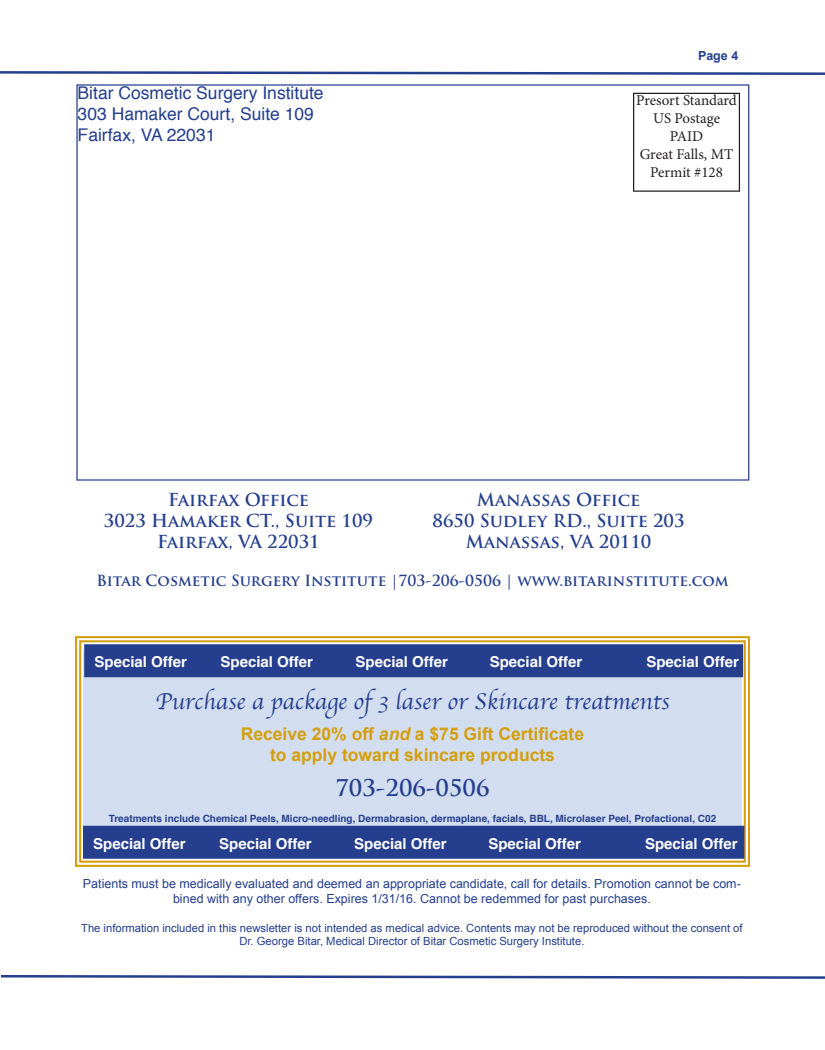
<style>
.page{position:relative;width:825px;height:1050px;background:#fff}
.page>*{position:absolute;margin:0;border:0;box-sizing:border-box;transform-origin:0 0}
.t1{font:23.75px "Apple Chancery";color:#253f8e}
.t2{font:700 22.5px "Trajan Pro";color:#253f8e}
.t3{font:700 17.5px/21px "Trajan Pro";color:#253f8e;text-align:center}
.t4{font:17.5px/21px "Helvetica";color:#253f8e}
.t5{font:700 17.5px/21px "Arial";color:#d49f0c;text-align:center}
.t6{font:700 15px "Helvetica";color:#fff}
.t7{font:700 15px "Trajan Pro";color:#253f8e}
.t8{font:15px/18px "Minion Pro";letter-spacing:-.005em;color:#231f20;text-align:center}
.t9{font:12.5px/15px "Arial";color:#253f8e;text-align:center}
.t10{font:700 12.5px "Arial";color:#253f8e}
.t11{font:11.25px/13.5px "Arial";color:#253f8e;text-align:center}
.t12{font:700 10px "Helvetica";color:#253f8e}
.s1{font-style:italic}
</style>
<div class="page">
<svg style="left:0;top:71px;width:825px;height:4px"></svg>
<svg style="left:76px;top:84px;width:673px;height:397px"></svg>
<svg style="left:633px;top:93px;width:107px;height:99px"></svg>
<svg style="left:75px;top:636px;width:675px;height:231px"></svg>
<svg style="left:79px;top:640px;width:667px;height:223px;background:#d3dbe8"></svg>
<div style="left:84px;top:644px;width:659px;height:33px;background:#253f8e"></div>
<div style="left:83px;top:826px;width:661px;height:33px;background:#253f8e"></div>
<svg style="left:1px;top:975px;width:824px;height:4px"></svg>
<p class="t10" style="left:698px;top:51px;width:42px">Page 4</p>
<h3 class="t4" style="left:78px;top:84px;width:248px">Bitar Cosmetic Surgery Institute<br>303 Hamaker Court, Suite 109<br>Fairfax, VA 22031</h3>
<h3 class="t8" style="left:636px;top:92px;width:102px">Presort Standard<br>US Postage<br>PAID<br>Great Falls, MT<br>Permit #128</h3>
<h3 class="t3" style="left:104px;top:491px;width:271px">Fairfax Office<br>3023 Hamaker CT., Suite 109<br>Fairfax, VA 22031</h3>
<h3 class="t3" style="left:433px;top:491px;width:254px">Manassas Office<br>8650 Sudley RD., Suite 203<br>Manassas, VA 20110</h3>
<h3 class="t7" style="left:96px;top:574px;width:634px">Bitar Cosmetic Surgery Institute |703-206-0506 | www.bitarinstitute.com</h3>
<h3 class="t6" style="left:95px;top:656px;width:94px">Special Offer</h3>
<h3 class="t6" style="left:221px;top:656px;width:94px">Special Offer</h3>
<h3 class="t6" style="left:356px;top:656px;width:94px">Special Offer</h3>
<h3 class="t6" style="left:490px;top:656px;width:94px">Special Offer</h3>
<h3 class="t6" style="left:646px;top:656px;width:94px">Special Offer</h3>
<h1 class="t1" style="left:155px;top:688px;width:516px">Purchase a package of 3 laser or Skincare treatments</h1>
<h3 class="t5" style="left:241px;top:725px;width:345px">Receive 20% off <span class="s1">and</span> a $75 Gift Certificate to apply toward skincare products</h3>
<h2 class="t2" style="left:335px;top:779px;width:156px">703-206-0506</h2>
<p class="t12" style="left:109px;top:815px;width:609px">Treatments include Chemical Peels, Micro-needling, Dermabrasion, dermaplane, facials, BBL, Microlaser Peel, Profactional, C02</p>
<h3 class="t6" style="left:93px;top:838px;width:94px">Special Offer</h3>
<h3 class="t6" style="left:219px;top:838px;width:94px">Special Offer</h3>
<h3 class="t6" style="left:354px;top:838px;width:94px">Special Offer</h3>
<h3 class="t6" style="left:488px;top:838px;width:94px">Special Offer</h3>
<h3 class="t6" style="left:645px;top:838px;width:94px">Special Offer</h3>
<p class="t9" style="left:83px;top:878px;width:659px">Patients must be medically evaluated and deemed an appropriate candidate, call for details. Promotion cannot be com&shy;bined with any other offers. Expires 1/31/16. Cannot be redemmed for past purchases.</p>
<p class="t11" style="left:81px;top:922px;width:663px">The information included in this newsletter is not intended as medical advice. Contents may not be reproduced without the consent of<br>Dr. George Bitar, Medical Director of Bitar Cosmetic Surgery Institute.</p>
</div>
